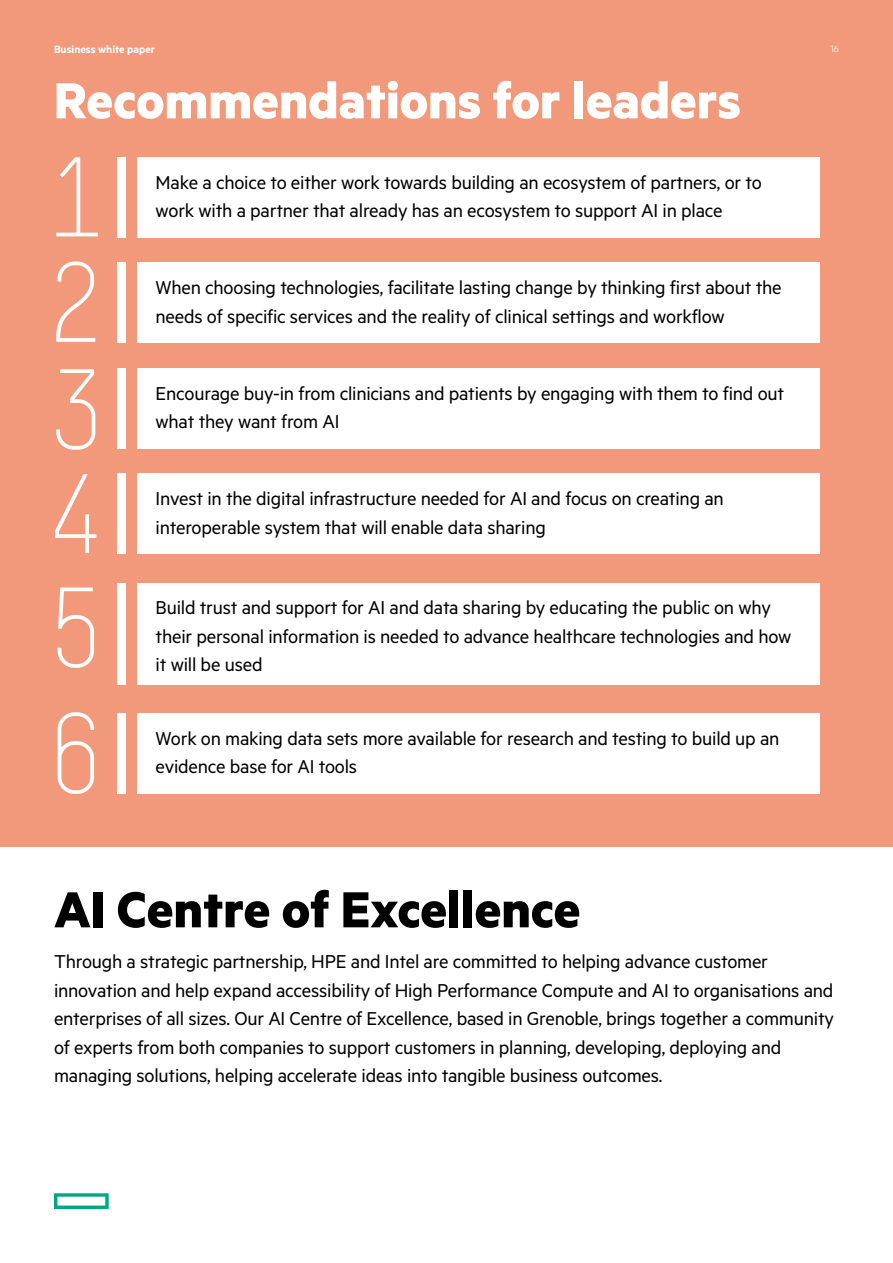
<style>
.page{position:relative;width:893px;height:1263px;background:#fff}
.page>*{position:absolute;margin:0;border:0;box-sizing:border-box;transform-origin:0 0}
.t1{font:300 111px/109.1px "HPE Simple";color:#fff;text-align:justify}
.t2{font:700 57px "Metric HPE";color:#fff}
.t3{font:700 57px "Metric HPE";color:#000}
.t4{font:21px/28.5px "Metric HPE";letter-spacing:-.01em;color:#000}
.t5{font:600 12px "Metric HPE";color:#fff}
.t6{font:300 10.5px "Metric";color:#fff}
</style>
<div class="page">
<svg style="left:54px;top:1193px;width:55px;height:16px"></svg>
<div style="left:0;top:0;width:893px;height:846px;background:#f3997b"></div>
<div style="left:137px;top:263px;width:683px;height:80px;background:#fff"></div>
<div style="left:137px;top:583px;width:683px;height:101px;background:#fff"></div>
<div style="left:137px;top:368px;width:683px;height:80px;background:#fff"></div>
<div style="left:137px;top:474px;width:683px;height:80px;background:#fff"></div>
<div style="left:137px;top:713px;width:683px;height:80px;background:#fff"></div>
<div style="left:117px;top:263px;width:8px;height:80px;background:#fff"></div>
<div style="left:117px;top:583px;width:8px;height:101px;background:#fff"></div>
<div style="left:117px;top:368px;width:8px;height:80px;background:#fff"></div>
<div style="left:117px;top:474px;width:8px;height:80px;background:#fff"></div>
<div style="left:117px;top:713px;width:8px;height:80px;background:#fff"></div>
<div style="left:137px;top:157px;width:683px;height:81px;background:#fff"></div>
<div style="left:117px;top:157px;width:8px;height:81px;background:#fff"></div>
<p class="t5" style="left:54px;top:42px;width:103px">Business white paper</p>
<p class="t6" style="left:830px;top:43px;width:10px">16</p>
<h2 class="t2" style="left:54px;top:66px;width:688px">Recommendations for leaders</h2>
<h1 class="t1" style="left:47px;top:145px;width:60px">1</h1>
<h1 class="t1" style="left:47px;top:250px;width:60px">2</h1>
<h1 class="t1" style="left:47px;top:357px;width:60px">3<br>4<br>5</h1>
<h1 class="t1" style="left:47px;top:701px;width:60px">6</h1>
<p class="t4" style="left:156px;top:167px;width:608px">Make a choice to either work towards building an ecosystem of partners, or to</p>
<p class="t4" style="left:156px;top:196px;width:568px">work with a partner that already has an ecosystem to support AI in place</p>
<p class="t4" style="left:156px;top:273px;width:627px">When choosing technologies, facilitate lasting change by thinking first about the</p>
<p class="t4" style="left:156px;top:301px;width:571px">needs of specific services and the reality of clinical settings and workflow</p>
<p class="t4" style="left:156px;top:378px;width:630px">Encourage buy-in from clinicians and patients by engaging with them to find out what they want from AI</p>
<p class="t4" style="left:156px;top:484px;width:570px">Invest in the digital infrastructure needed for AI and focus on creating an interoperable system that will enable data sharing</p>
<p class="t4" style="left:156px;top:593px;width:637px">Build trust and support for AI and data sharing by educating the public on why their personal information is needed to advance healthcare technologies and how it will be used</p>
<p class="t4" style="left:156px;top:723px;width:625px">Work on making data sets more available for research and testing to build up an evidence base for AI tools</p>
<h2 class="t3" style="left:54px;top:875px;width:528px">AI Centre of Excellence</h2>
<p class="t4" style="left:54px;top:947px;width:781px">Through a strategic partnership, HPE and Intel are committed to helping advance customer innovation and help expand accessibility of High Performance Compute and AI to organisations and enterprises of all sizes. Our AI Centre of Excellence, based in Grenoble, brings together a community of experts from both companies to support customers in planning, developing, deploying and managing solutions, helping accelerate ideas into tangible business outcomes.</p>
</div>
